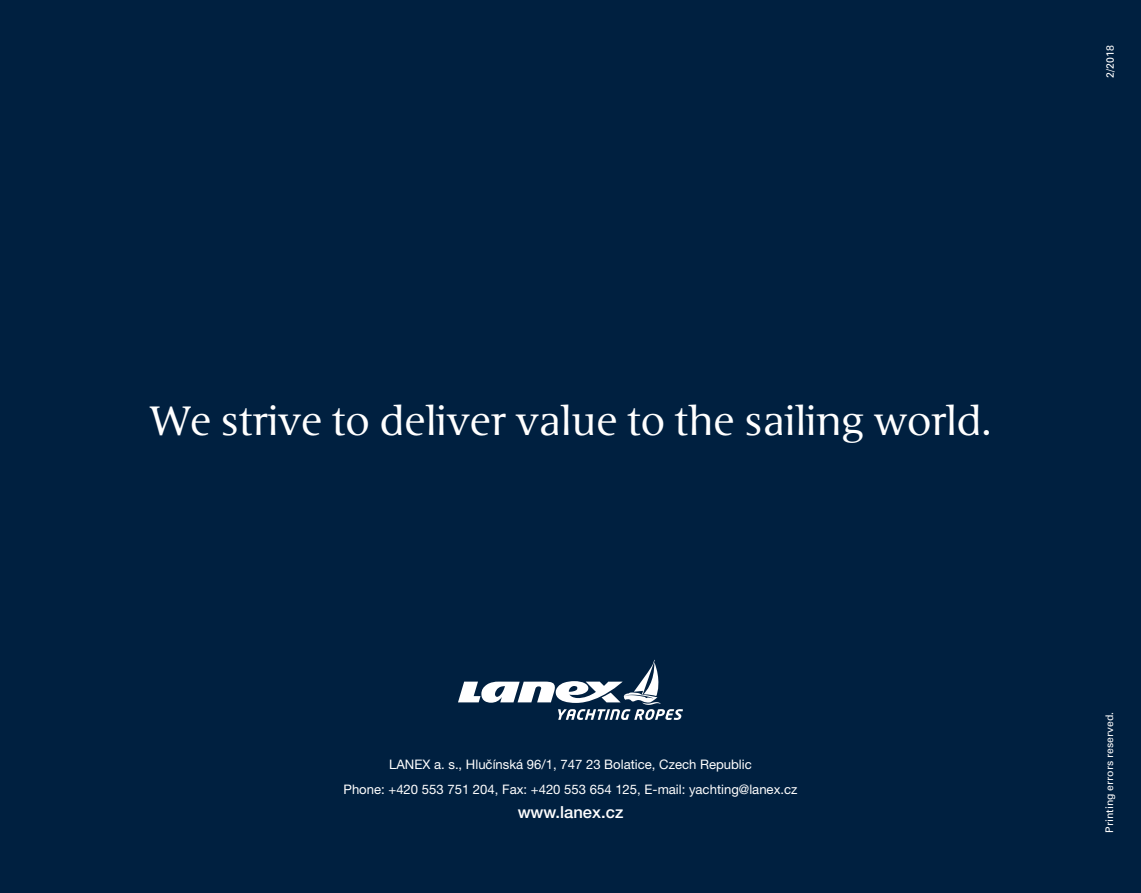
<style>
.page{position:relative;width:1141px;height:893px;background:#002040}
.page>*{position:absolute;margin:0;border:0;box-sizing:border-box;transform-origin:0 0}
.t1{font:40.25px "Areplos Book Pro";color:#fff}
.t2{font:500 16.62px "Helvetica Neue CE";color:#fff}
.t3{font:13.12px/24.5px "Helvetica Neue CE";color:#fff;text-align:center}
.t4{font:10.5px "Univers CE";color:#fff}
</style>
<div class="page">
<svg style="left:458px;top:660px;width:225px;height:60px"></svg>
<p class="t4" style="left:1104px;top:78px;width:34px;rotate:-90deg">2/2018</p>
<h1 class="t1" style="left:150px;top:397px;width:843px">We strive to deliver value to the sailing world.</h1>
<p class="t3" style="left:343px;top:752px;width:455px">LANEX a. s., Hlučínská 96/1, 747 23 Bolatice, Czech Republic<br>Phone: +420 553 751 204, Fax: +420 553 654 125, E-mail: yachting@lanex.cz</p>
<p class="t2" style="left:518px;top:804px;width:107px">www.lanex.cz</p>
<p class="t4" style="left:1103px;top:833px;width:122px;rotate:-90deg">Printing errors reserved.</p>
</div>
